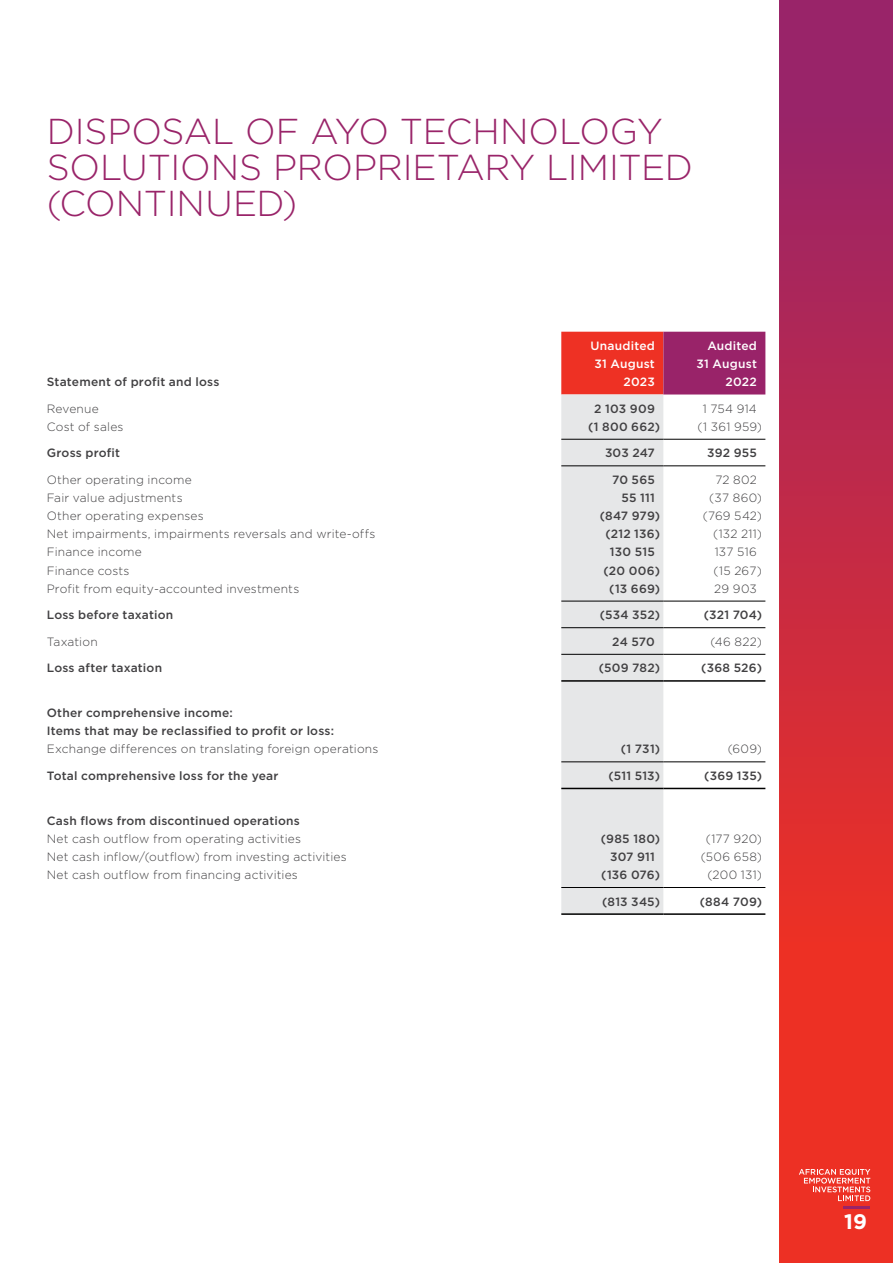
<style>
.page{position:relative;width:893px;height:1263px;background:#fff}
.page>*{position:absolute;margin:0;border:0;box-sizing:border-box;transform-origin:0 0}
.t1{font:300 36px/36px "Gotham";letter-spacing:-.005em;color:#992469}
.t2{font:700 21px "Gotham";color:#fff}
.t3{font:300 12px "Gotham";letter-spacing:.015em;color:#414042}
.t4{font:500 12px/18.1px "Gotham";letter-spacing:.015em;color:#414042}
.t5{font:500 12px "Gotham";letter-spacing:.02em;color:#fff}
</style>
<div class="page">
<div style="left:779px;top:0;width:114px;height:1263px;background:linear-gradient(to bottom,#95236c,#fe3316)"></div>
<hr style="left:844px;top:1206px;width:26px;height:3px;background:#992469">
<svg style="left:799px;top:1169px;width:71px;height:32px;background:#f05f55"></svg>
<svg style="left:561px;top:332px;width:204px;height:62px;background:#c42b47"></svg>
<div style="left:561px;top:394px;width:102px;height:519px;background:#e6e7e8"></div>
<hr style="left:561px;top:439px;width:102px;height:1px;background:#000">
<hr style="left:663px;top:439px;width:102px;height:1px;background:#000">
<hr style="left:561px;top:465px;width:102px;height:1px;background:#000">
<hr style="left:663px;top:465px;width:102px;height:1px;background:#000">
<hr style="left:561px;top:601px;width:102px;height:1px;background:#000">
<hr style="left:663px;top:601px;width:102px;height:1px;background:#000">
<hr style="left:561px;top:627px;width:102px;height:1px;background:#000">
<hr style="left:663px;top:627px;width:102px;height:1px;background:#000">
<hr style="left:561px;top:654px;width:102px;height:1px;background:#000">
<hr style="left:663px;top:654px;width:102px;height:1px;background:#000">
<hr style="left:561px;top:680px;width:102px;height:2px;background:#000">
<hr style="left:663px;top:680px;width:102px;height:2px;background:#000">
<hr style="left:561px;top:761px;width:102px;height:1px;background:#000">
<hr style="left:663px;top:761px;width:102px;height:1px;background:#000">
<hr style="left:561px;top:788px;width:102px;height:1px;background:#000">
<hr style="left:663px;top:788px;width:102px;height:1px;background:#000">
<hr style="left:561px;top:887px;width:102px;height:1px;background:#000">
<hr style="left:561px;top:913px;width:102px;height:2px;background:#000">
<hr style="left:663px;top:887px;width:102px;height:1px;background:#000">
<hr style="left:663px;top:913px;width:102px;height:2px;background:#000">
<h1 class="t1" style="left:47px;top:112px;width:648px">DISPOSAL OF AYO TECHNOLOGY<br>SOLUTIONS PROPRIETARY LIMITED (CONTINUED)</h1>
<p class="t5" style="left:590px;top:338px;width:66px">Unaudited</p>
<p class="t5" style="left:707px;top:338px;width:51px">Audited</p>
<p class="t5" style="left:594px;top:356px;width:62px">31 August</p>
<p class="t5" style="left:696px;top:356px;width:62px">31 August</p>
<p class="t4" style="left:47px;top:373px;width:174px">Statement of profit and loss</p>
<p class="t5" style="left:623px;top:374px;width:33px">2023</p>
<p class="t5" style="left:726px;top:374px;width:33px">2022</p>
<p class="t3" style="left:47px;top:401px;width:54px">Revenue</p>
<p class="t4" style="left:594px;top:399px;width:62px">2 103 909</p>
<p class="t3" style="left:703px;top:401px;width:56px">1 754 914</p>
<p class="t3" style="left:47px;top:419px;width:78px">Cost of sales</p>
<p class="t4" style="left:588px;top:417px;width:74px">(1 800 662)</p>
<p class="t3" style="left:698px;top:419px;width:66px">(1 361 959)</p>
<p class="t4" style="left:47px;top:444px;width:75px">Gross profit</p>
<p class="t4" style="left:605px;top:444px;width:51px">303 247</p>
<p class="t4" style="left:707px;top:444px;width:51px">392 955</p>
<p class="t3" style="left:47px;top:472px;width:147px">Other operating income</p>
<p class="t4" style="left:612px;top:470px;width:44px">70 565</p>
<p class="t3" style="left:715px;top:472px;width:43px">72 802</p>
<p class="t3" style="left:47px;top:490px;width:137px">Fair value adjustments</p>
<p class="t4" style="left:621px;top:489px;width:35px">55 111</p>
<p class="t3" style="left:709px;top:490px;width:54px">(37 860)</p>
<p class="t3" style="left:47px;top:508px;width:159px">Other operating expenses</p>
<p class="t4" style="left:600px;top:507px;width:62px">(847 979)</p>
<p class="t3" style="left:703px;top:508px;width:61px">(769 542)</p>
<p class="t3" style="left:47px;top:526px;width:330px">Net impairments, impairments reversals and write-offs</p>
<p class="t4" style="left:605px;top:525px;width:56px">(212 136)</p>
<p class="t3" style="left:713px;top:526px;width:50px">(132 211)</p>
<p class="t3" style="left:47px;top:544px;width:97px">Finance income</p>
<p class="t4" style="left:610px;top:543px;width:46px">130 515</p>
<p class="t3" style="left:715px;top:544px;width:44px">137 516</p>
<p class="t3" style="left:47px;top:563px;width:84px">Finance costs</p>
<p class="t4" style="left:604px;top:561px;width:58px">(20 006)</p>
<p class="t3" style="left:713px;top:563px;width:50px">(15 267)</p>
<p class="t3" style="left:47px;top:581px;width:254px">Profit from equity-accounted investments</p>
<p class="t4" style="left:609px;top:579px;width:52px">(13 669)</p>
<p class="t3" style="left:714px;top:581px;width:44px">29 903</p>
<p class="t4" style="left:47px;top:606px;width:128px">Loss before taxation</p>
<p class="t4" style="left:600px;top:606px;width:62px">(534 352)</p>
<p class="t4" style="left:704px;top:606px;width:60px">(321 704)</p>
<p class="t3" style="left:47px;top:634px;width:52px">Taxation</p>
<p class="t4" style="left:612px;top:632px;width:44px">24 570</p>
<p class="t3" style="left:711px;top:634px;width:53px">(46 822)</p>
<p class="t4" style="left:47px;top:659px;width:117px">Loss after taxation</p>
<p class="t4" style="left:599px;top:659px;width:63px">(509 782)</p>
<p class="t4" style="left:701px;top:659px;width:62px">(368 526)</p>
<p class="t4" style="left:47px;top:704px;width:289px">Other comprehensive income:<br>Items that may be reclassified to profit or loss:</p>
<p class="t3" style="left:47px;top:741px;width:333px">Exchange differences on translating foreign operations</p>
<p class="t4" style="left:621px;top:740px;width:41px">(1 731)</p>
<p class="t3" style="left:728px;top:741px;width:36px">(609)</p>
<p class="t4" style="left:47px;top:766px;width:233px">Total comprehensive loss for the year</p>
<p class="t4" style="left:608px;top:766px;width:53px">(511 513)</p>
<p class="t4" style="left:704px;top:766px;width:59px">(369 135)</p>
<p class="t4" style="left:47px;top:811px;width:255px">Cash flows from discontinued operations</p>
<p class="t3" style="left:47px;top:831px;width:256px">Net cash outflow from operating activities</p>
<p class="t4" style="left:601px;top:829px;width:61px">(985 180)</p>
<p class="t3" style="left:706px;top:831px;width:58px">(177 920)</p>
<p class="t3" style="left:47px;top:849px;width:301px">Net cash inflow/(outflow) from investing activities</p>
<p class="t4" style="left:610px;top:847px;width:46px">307 911</p>
<p class="t3" style="left:701px;top:849px;width:63px">(506 658)</p>
<p class="t3" style="left:47px;top:867px;width:253px">Net cash outflow from financing activities</p>
<p class="t4" style="left:601px;top:865px;width:60px">(136 076)</p>
<p class="t3" style="left:707px;top:867px;width:56px">(200 131)</p>
<p class="t4" style="left:602px;top:892px;width:59px">(813 345)</p>
<p class="t4" style="left:700px;top:892px;width:64px">(884 709)</p>
<h2 class="t2" style="left:844px;top:1207px;width:24px">19</h2>
</div>
